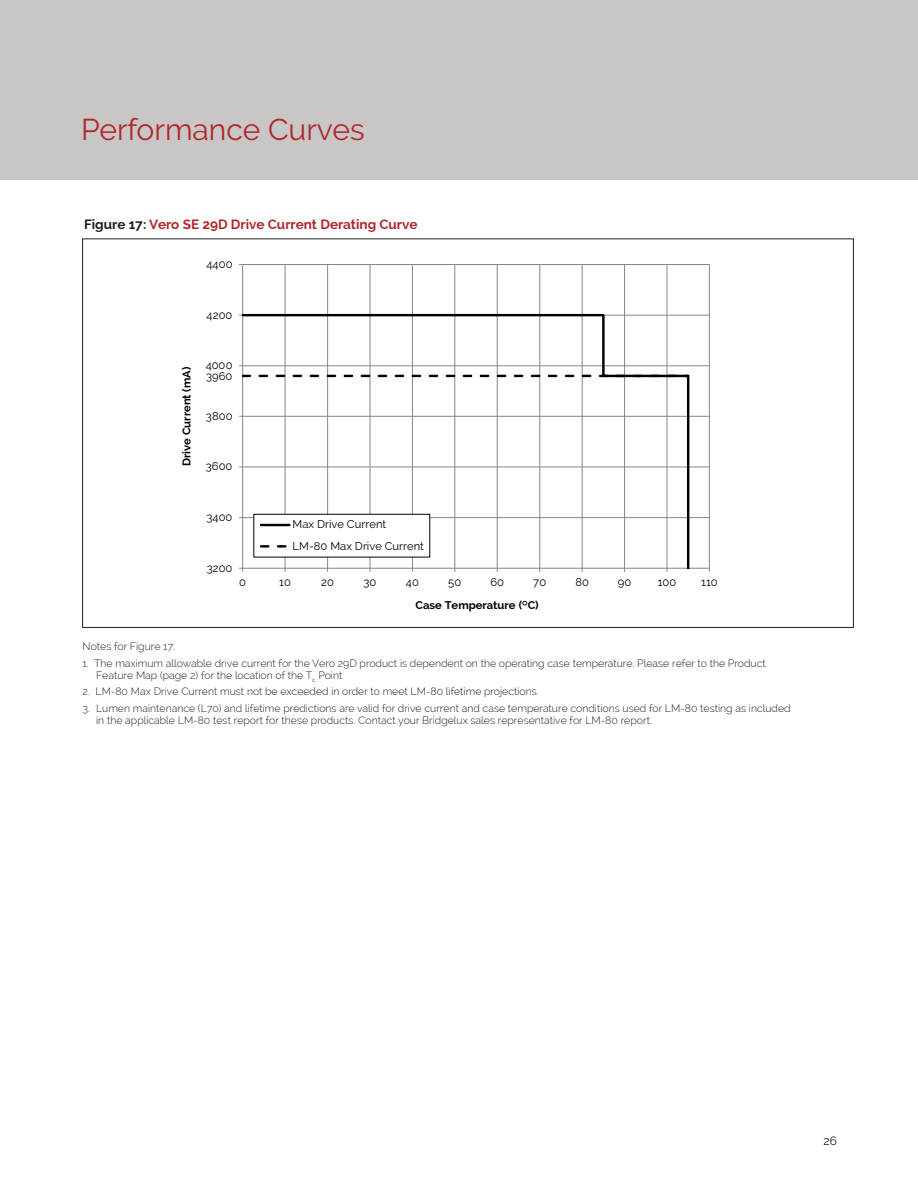
<style>
.page{position:relative;width:918px;height:1188px;background:#fff}
.page>*{position:absolute;margin:0;border:0;box-sizing:border-box;transform-origin:0 0}
.section_header{font:30px "Raleway";color:#b1272c}
.main_text_block{font:700 13.5px "Raleway";color:#b1272c}
.t1{font:12px "Raleway";color:#231f20}
.t2{font:11.25px/21.5px "Raleway";letter-spacing:.005em;color:#000}
.t3{font:700 11.25px "Raleway";color:#000}
.main_text_block-2{font:300 10.5px/12px "Raleway";color:#231f20}
.s1{color:#231f20}
</style>
<div class="page">
<div style="left:0;top:0;width:918px;height:180px;background:#c8c7c6"></div>
<svg style="left:239px;top:264px;width:471px;height:308px"></svg>
<p class="section_header" style="left:81px;top:112px;width:285px">Performance Curves</p>
<p class="main_text_block" style="left:84px;top:216px;width:335px"><span class="s1">Figure 17:</span> Vero SE 29D Drive Current Derating Curve</p>
<p class="t2" style="left:207px;top:253px;width:28px">4400</p>
<p class="t2" style="left:207px;top:304px;width:27px">4200</p>
<p class="t3" style="left:180px;top:466px;width:101px;rotate:-90deg">Drive Current (mA)</p>
<p class="t2" style="left:206px;top:354px;width:28px">4000</p>
<p class="t2" style="left:206px;top:365px;width:28px">3960</p>
<p class="t2" style="left:206px;top:405px;width:28px">3800</p>
<p class="t2" style="left:206px;top:456px;width:28px">3600</p>
<p class="t2" style="left:207px;top:506px;width:27px">3400</p>
<p class="t2" style="left:207px;top:557px;width:27px">3200</p>
<p class="t2" style="left:293px;top:514px;width:133px">Max Drive Current<br>LM-80 Max Drive Current</p>
<p class="t2" style="left:239px;top:571px;width:8px">0</p>
<p class="t2" style="left:279px;top:571px;width:13px">10</p>
<p class="t2" style="left:321px;top:571px;width:14px">20</p>
<p class="t2" style="left:364px;top:571px;width:14px">30</p>
<p class="t2" style="left:406px;top:571px;width:14px">40</p>
<p class="t2" style="left:448px;top:571px;width:15px">50</p>
<p class="t2" style="left:490px;top:571px;width:15px">60</p>
<p class="t2" style="left:533px;top:571px;width:15px">70</p>
<p class="t2" style="left:575px;top:571px;width:15px">80</p>
<p class="t2" style="left:618px;top:571px;width:15px">90</p>
<p class="t2" style="left:658px;top:571px;width:20px">100</p>
<p class="t2" style="left:701px;top:571px;width:18px">110</p>
<p class="t3" style="left:416px;top:599px;width:125px">Case Temperature (⁰C)</p>
<p class="main_text_block-2" style="left:83px;top:640px;width:94px">Notes for Figure 17:</p>
<p class="main_text_block-2" style="left:96px;top:657px;width:671px;text-indent:-14px">1. The maximum allowable drive current for the Vero 29D product is dependent on the operating case temperature. Please refer to the Product<br>Feature Map (page 2) for the location of the T<sub>c</sub> Point</p>
<p class="main_text_block-2" style="left:83px;top:685px;width:458px">2. LM-80 Max Drive Current must not be exceeded in order to meet LM-80 lifetime projections.</p>
<p class="main_text_block-2" style="left:96px;top:702px;width:696px;text-indent:-14px">3. Lumen maintenance (L70) and lifetime predictions are valid for drive current and case temperature conditions used for LM-80 testing as included in the applicable LM-80 test report for these products. Contact your Bridgelux sales representative for LM-80 report.</p>
<p class="t1" style="left:824px;top:1134px;width:15px">26</p>
</div>
